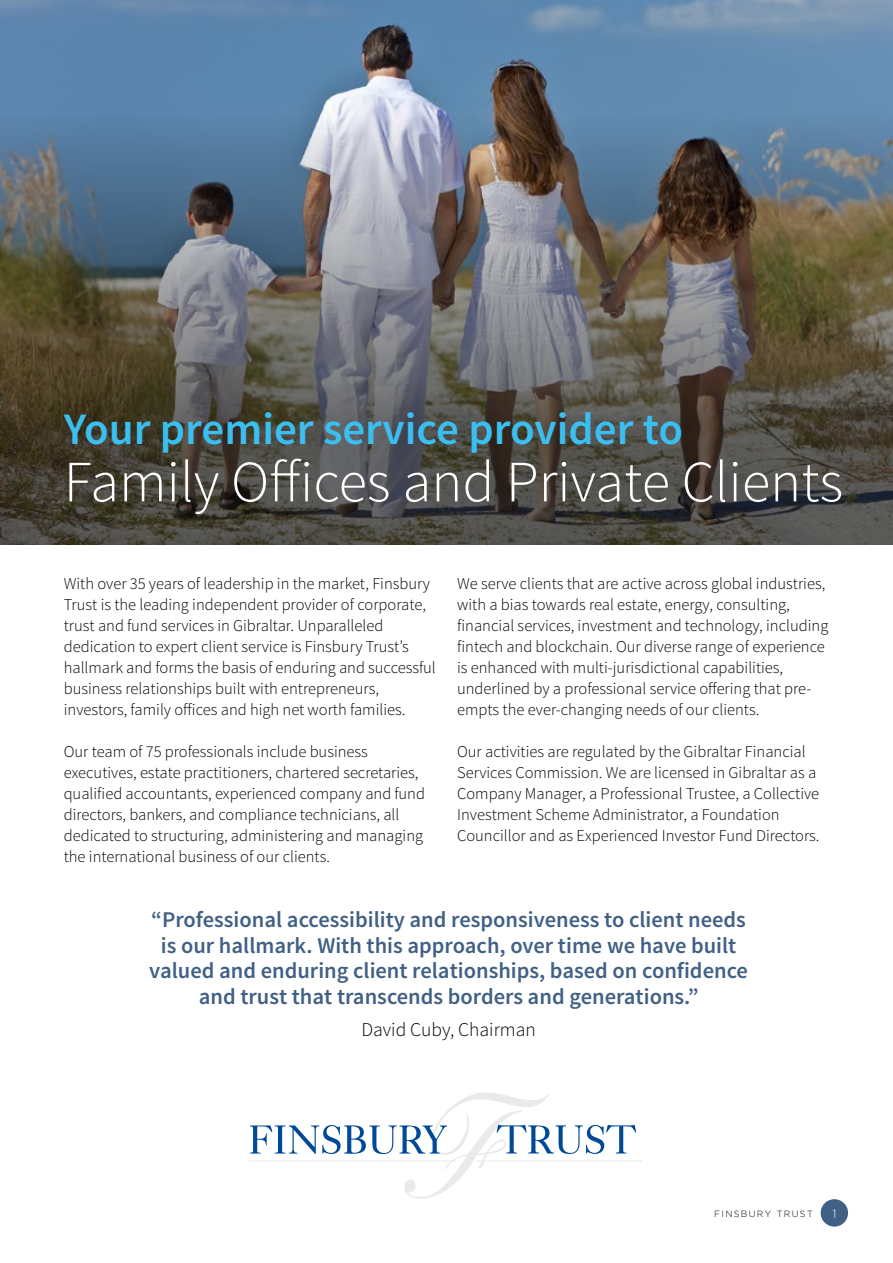
<style>
.page{position:relative;width:893px;height:1263px;background:#fff}
.page>*{position:absolute;margin:0;border:0;box-sizing:border-box;transform-origin:0 0}
.t1{font:300 58.5px "Source Sans Pro";color:#fff}
.t2{font:600 45px "Source Sans Pro";color:#3abff0}
.t3{font:600 22.5px/25.5px "Source Sans Pro";color:#416085;text-align:center}
.t4{font:300 19.5px "Source Sans Pro";color:#000}
.t5{font:300 16.5px/21px "Source Sans Pro";color:#000}
.t6{font:300 12px "Gotham";color:#fff}
.t7{font:300 9px "Gotham";letter-spacing:.15em;color:#000}
</style>
<div class="page">
<div style="left:821px;top:1199px;width:27px;height:27px;background:#416085;border-radius:50%"></div>
<img style="left:0;top:0;width:893px;height:114px">
<img style="left:0;top:114px;width:893px;height:430px">
<svg style="left:250px;top:1093px;width:386px;height:106px"></svg>
<hr style="left:249px;top:1160px;width:207px;height:1px;background:#eaeaea">
<hr style="left:477px;top:1160px;width:165px;height:1px;background:#eaeaea">
<h2 class="t2" style="left:64px;top:401px;width:621px">Your premier service provider to</h2>
<h1 class="t1" style="left:64px;top:446px;width:781px">Family Offices and Private Clients</h1>
<p class="t5" style="left:64px;top:573px;width:374px">With over 35 years of leadership in the market, Finsbury Trust is the leading independent provider of corporate, trust and fund services in Gibraltar. Unparalleled dedication to expert client service is Finsbury Trust’s hallmark and forms the basis of enduring and successful business relationships built with entrepreneurs, investors, family offices and high net worth families.</p>
<p class="t5" style="left:64px;top:741px;width:363px">Our team of 75 professionals include business executives, estate practitioners, chartered secretaries, qualified accountants, experienced company and fund directors, bankers, and compliance technicians, all dedicated to structuring, administering and managing the international business of our clients.</p>
<p class="t5" style="left:457px;top:573px;width:373px">We serve clients that are active across global industries, with a bias towards real estate, energy, consulting, financial services, investment and technology, including fintech and blockchain. Our diverse range of experience is enhanced with multi-jurisdictional capabilities, underlined by a professional service offering that pre&shy;empts the ever-changing needs of our clients.</p>
<p class="t5" style="left:457px;top:741px;width:364px">Our activities are regulated by the Gibraltar Financial Services Commission. We are licensed in Gibraltar as a Company Manager, a Professional Trustee, a Collective Investment Scheme Administrator, a Foundation Councillor and as Experienced Investor Fund Directors.</p>
<p class="t3" style="left:149px;top:908px;width:600px">“Professional accessibility and responsiveness to client needs is our hallmark. With this approach, over time we have built valued and enduring client relationships, based on confidence and trust that transcends borders and generations.”</p>
<p class="t4" style="left:361px;top:1018px;width:176px">David Cuby, Chairman</p>
<p class="t7" style="left:714px;top:1208px;width:100px">FINSBURY TRUST</p>
<p class="t6" style="left:832px;top:1207px;width:6px">1</p>
</div>
